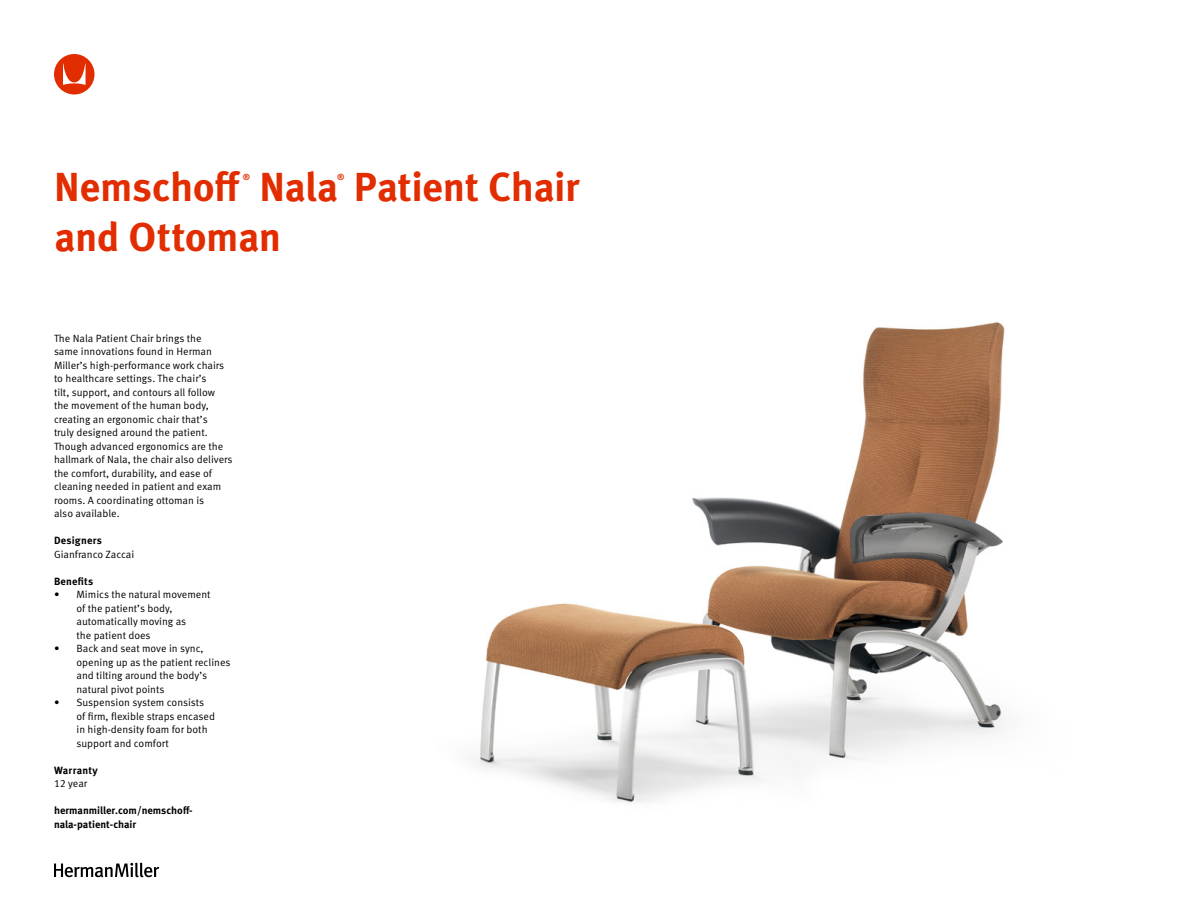
<style>
.page{position:relative;width:1188px;height:918px;background:#fff}
.page>*{position:absolute;margin:0;border:0;box-sizing:border-box;transform-origin:0 0}
.t1{font:700 40.5px "Meta OT";letter-spacing:-.015em;color:#e22d00}
.t2{font:10.5px/13.5px "Meta OT Norm";color:#000}
.t3{font:700 10.5px/13.5px "Meta OT";color:#000}
.t4{font:700 10.5px "Meta OT";letter-spacing:.02em;color:#000}
.t5{font:700 8.7px "Meta OT";color:#e22d00}
</style>
<div class="page">
<svg style="left:54px;top:54px;width:41px;height:40px"></svg>
<svg style="left:54px;top:863px;width:105px;height:14px"></svg>
<img style="left:474px;top:322px;width:531px;height:481px">
<h1 class="t1" style="left:54px;top:162px;width:188px">Nemschoff</h1>
<p class="t5" style="left:243px;top:171px;width:9px">®</p>
<h1 class="t1" style="left:259px;top:162px;width:322px">Nala Patient Chair</h1>
<p class="t5" style="left:337px;top:171px;width:9px">®</p>
<h1 class="t1" style="left:54px;top:211px;width:228px">and Ottoman</h1>
<p class="t2" style="left:54px;top:331px;width:180px">The Nala Patient Chair brings the<br>same innovations found in Herman Miller’s high-performance work chairs to healthcare settings. The chair’s<br>tilt, support, and contours all follow<br>the movement of the human body, creating an ergonomic chair that’s<br>truly designed around the patient.<br>Though advanced ergonomics are the hallmark of Nala, the chair also delivers the comfort, durability, and ease of cleaning needed in patient and exam rooms. A coordinating ottoman is<br>also available.</p>
<p class="t4" style="left:54px;top:534px;width:49px">Designers</p>
<p class="t2" style="left:54px;top:547px;width:82px">Gianfranco Zaccai</p>
<p class="t3" style="left:54px;top:574px;width:41px">Benefits</p>
<p class="t2" style="left:77px;top:588px;width:136px;text-indent:-23px">• Mimics the natural movement of the patient’s body, automatically moving as<br>the patient does</p>
<p class="t2" style="left:77px;top:642px;width:156px;text-indent:-23px">• Back and seat move in sync, opening up as the patient reclines and tilting around the body’s natural pivot points</p>
<p class="t2" style="left:77px;top:696px;width:140px;text-indent:-23px">• Suspension system consists of firm, flexible straps encased in high-density foam for both support and comfort</p>
<p class="t3" style="left:54px;top:763px;width:45px">Warranty</p>
<p class="t2" style="left:54px;top:777px;width:35px">12 year</p>
<p class="t3" style="left:54px;top:804px;width:140px">hermanmiller.com/nemschoff&shy;nala-patient-chair</p>
</div>
